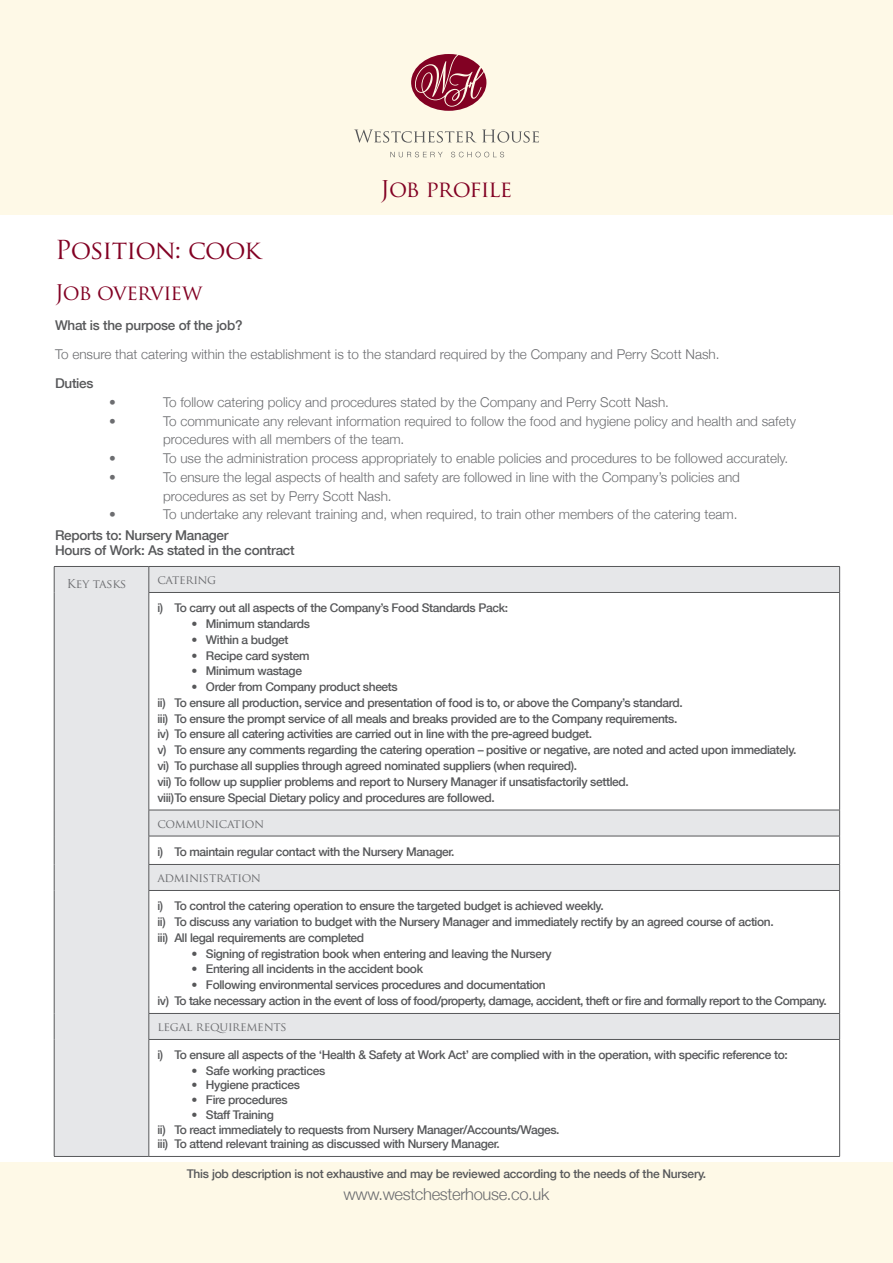
<style>
.page{position:relative;width:893px;height:1263px;background:#fff}
.page>*{position:absolute;margin:0;border:0;box-sizing:border-box;transform-origin:0 0}
.Header_Plum{font:25.5px "Trajan Pro";letter-spacing:-.035em;color:#820123}
.Header_Plum-2{font:22.5px "Trajan Pro";letter-spacing:-.04em;color:#820123}
.Header_Plum-3{font:21px "Trajan Pro";letter-spacing:-.04em;color:#820123}
.Bold_Body{font:300 16.5px "Helvetica Neue";letter-spacing:-.02em;color:#6c6d70}
.Body{font:300 13.5px "Helvetica Neue";color:#6c6d70}
.Bold_Body-2{font:500 13.5px "Helvetica Neue";letter-spacing:-.02em;color:#57585a}
.Bold_Body-3{font:500 12px "Helvetica Neue";letter-spacing:-.03em;color:#57585a}
.Body-2{font:12px "Trajan Pro";letter-spacing:-.02em;color:#6c6d70}
</style>
<div class="page">
<div style="left:0;top:1162px;width:893px;height:101px;background:#fef9e7"></div>
<div style="left:0;top:0;width:893px;height:214px;background:#fef9e7"></div>
<svg style="left:354px;top:129px;width:185px;height:14px"></svg>
<svg style="left:390px;top:152px;width:53px;height:5px"></svg>
<svg style="left:451px;top:152px;width:53px;height:5px"></svg>
<svg style="left:411px;top:54px;width:75px;height:57px"></svg>
<svg style="left:55px;top:567px;width:784px;height:589px"></svg>
<hr style="left:54px;top:566px;width:95px;height:1px;background:#57585a">
<svg style="left:54px;top:567px;width:1px;height:25px"></svg>
<hr style="left:54px;top:592px;width:1px;height:218px;background:#57585a">
<hr style="left:149px;top:593px;width:1px;height:217px;background:#57585a">
<hr style="left:839px;top:593px;width:1px;height:217px;background:#57585a">
<svg style="left:54px;top:810px;width:1px;height:80px"></svg>
<hr style="left:54px;top:890px;width:1px;height:123px;background:#57585a">
<hr style="left:149px;top:891px;width:1px;height:122px;background:#57585a">
<hr style="left:839px;top:891px;width:1px;height:122px;background:#57585a">
<svg style="left:54px;top:1013px;width:1px;height:26px"></svg>
<hr style="left:54px;top:1039px;width:1px;height:117px;background:#57585a">
<hr style="left:149px;top:1040px;width:1px;height:116px;background:#57585a">
<hr style="left:839px;top:1040px;width:1px;height:116px;background:#57585a">
<hr style="left:54px;top:1156px;width:95px;height:1px;background:#57585a">
<hr style="left:149px;top:1156px;width:691px;height:1px;background:#57585a">
<hr style="left:149px;top:566px;width:691px;height:1px;background:#57585a">
<svg style="left:149px;top:567px;width:1px;height:25px"></svg>
<svg style="left:839px;top:567px;width:1px;height:25px"></svg>
<hr style="left:149px;top:592px;width:691px;height:1px;background:#57585a">
<hr style="left:149px;top:810px;width:691px;height:1px;background:#57585a">
<hr style="left:149px;top:836px;width:691px;height:1px;background:#57585a">
<hr style="left:149px;top:864px;width:691px;height:1px;background:#57585a">
<svg style="left:149px;top:810px;width:1px;height:80px"></svg>
<svg style="left:839px;top:810px;width:1px;height:80px"></svg>
<hr style="left:149px;top:890px;width:691px;height:1px;background:#57585a">
<hr style="left:149px;top:1013px;width:691px;height:1px;background:#57585a">
<svg style="left:149px;top:1014px;width:1px;height:25px"></svg>
<svg style="left:839px;top:1014px;width:1px;height:25px"></svg>
<hr style="left:149px;top:1039px;width:691px;height:1px;background:#57585a">
<p class="Header_Plum" style="left:55px;top:233px;width:208px">Position: cook</p>
<p class="Header_Plum-2" style="left:381px;top:175px;width:133px">Job profile</p>
<p class="Header_Plum-3" style="left:55px;top:279px;width:149px">Job overview</p>
<p class="Bold_Body-2" style="left:55px;top:317px;width:189px">What is the purpose of the job?</p>
<p class="Body" style="left:55px;top:346px;width:666px">To ensure that catering within the establishment is to the standard required by the Company and Perry Scott Nash.</p>
<p class="Bold_Body-2" style="left:55px;top:375px;width:40px">Duties</p>
<p class="Body" style="left:109px;top:394px;width:8px">•</p>
<p class="Body" style="left:163px;top:394px;width:507px">To follow catering policy and procedures stated by the Company and Perry Scott Nash.</p>
<p class="Body" style="left:109px;top:413px;width:8px">•</p>
<p class="Body" style="left:163px;top:413px;width:634px">To communicate any relevant information required to follow the food and hygiene policy and health and safety</p>
<p class="Body" style="left:163px;top:431px;width:243px">procedures with all members of the team.</p>
<p class="Body" style="left:109px;top:450px;width:8px">•</p>
<p class="Body" style="left:163px;top:450px;width:627px">To use the administration process appropriately to enable policies and procedures to be followed accurately.</p>
<p class="Body" style="left:109px;top:469px;width:8px">•</p>
<p class="Body" style="left:163px;top:469px;width:578px">To ensure the legal aspects of health and safety are followed in line with the Company’s policies and</p>
<p class="Body" style="left:163px;top:488px;width:230px">procedures as set by Perry Scott Nash.</p>
<p class="Body" style="left:109px;top:506px;width:8px">•</p>
<p class="Body" style="left:163px;top:506px;width:576px">To undertake any relevant training and, when required, to train other members of the catering team.</p>
<p class="Bold_Body-2" style="left:55px;top:527px;width:175px">Reports to: Nursery Manager</p>
<p class="Bold_Body-2" style="left:55px;top:542px;width:241px">Hours of Work: As stated in the contract</p>
<p class="Body-2" style="left:67px;top:576px;width:61px">Key tasks</p>
<p class="Body-2" style="left:157px;top:572px;width:60px">catering</p>
<p class="Bold_Body-3" style="left:157px;top:601px;width:352px">i) To carry out all aspects of the Company’s Food Standards Pack:</p>
<p class="Bold_Body-3" style="left:191px;top:617px;width:120px">• Minimum standards</p>
<p class="Bold_Body-3" style="left:191px;top:632px;width:99px">• Within a budget</p>
<p class="Bold_Body-3" style="left:191px;top:648px;width:120px">• Recipe card system</p>
<p class="Bold_Body-3" style="left:191px;top:664px;width:112px">• Minimum wastage</p>
<p class="Bold_Body-3" style="left:191px;top:680px;width:208px">• Order from Company product sheets</p>
<p class="Bold_Body-3" style="left:157px;top:695px;width:527px">ii) To ensure all production, service and presentation of food is to, or above the Company’s standard.</p>
<p class="Bold_Body-3" style="left:157px;top:711px;width:521px">iii) To ensure the prompt service of all meals and breaks provided are to the Company requirements.</p>
<p class="Bold_Body-3" style="left:157px;top:727px;width:436px">iv) To ensure all catering activities are carried out in line with the pre-agreed budget.</p>
<p class="Bold_Body-3" style="left:157px;top:743px;width:641px">v) To ensure any comments regarding the catering operation – positive or negative, are noted and acted upon immediately.</p>
<p class="Bold_Body-3" style="left:157px;top:758px;width:421px">vi) To purchase all supplies through agreed nominated suppliers (when required).</p>
<p class="Bold_Body-3" style="left:157px;top:774px;width:473px">vii) To follow up supplier problems and report to Nursery Manager if unsatisfactorily settled.</p>
<p class="Bold_Body-3" style="left:157px;top:790px;width:339px">viii)To ensure Special Dietary policy and procedures are followed.</p>
<p class="Body-2" style="left:157px;top:815px;width:108px">communication</p>
<p class="Bold_Body-3" style="left:157px;top:844px;width:299px">i) To maintain regular contact with the Nursery Manager.</p>
<p class="Body-2" style="left:157px;top:870px;width:105px">administration</p>
<p class="Bold_Body-3" style="left:157px;top:899px;width:448px">i) To control the catering operation to ensure the targeted budget is achieved weekly.</p>
<p class="Bold_Body-3" style="left:157px;top:915px;width:618px">ii) To discuss any variation to budget with the Nursery Manager and immediately rectify by an agreed course of action.</p>
<p class="Bold_Body-3" style="left:157px;top:930px;width:208px">iii) All legal requirements are completed</p>
<p class="Bold_Body-3" style="left:191px;top:946px;width:362px">• Signing of registration book when entering and leaving the Nursery</p>
<p class="Bold_Body-3" style="left:191px;top:962px;width:233px">• Entering all incidents in the accident book</p>
<p class="Bold_Body-3" style="left:191px;top:978px;width:356px">• Following environmental services procedures and documentation</p>
<p class="Bold_Body-3" style="left:157px;top:993px;width:671px">iv) To take necessary action in the event of loss of food/property, damage, accident, theft or fire and formally report to the Company.</p>
<p class="Body-2" style="left:157px;top:1019px;width:131px">legal requirements</p>
<p class="Bold_Body-3" style="left:157px;top:1048px;width:632px">i) To ensure all aspects of the ‘Health &amp; Safety at Work Act’ are complied with in the operation, with specific reference to:</p>
<p class="Bold_Body-3" style="left:191px;top:1064px;width:135px">• Safe working practices</p>
<p class="Bold_Body-3" style="left:191px;top:1078px;width:110px">• Hygiene practices</p>
<p class="Bold_Body-3" style="left:191px;top:1092px;width:98px">• Fire procedures</p>
<p class="Bold_Body-3" style="left:191px;top:1108px;width:84px">• Staff Training</p>
<p class="Bold_Body-3" style="left:157px;top:1122px;width:404px">ii) To react immediately to requests from Nursery Manager/Accounts/Wages.</p>
<p class="Bold_Body-3" style="left:157px;top:1136px;width:344px">iii) To attend relevant training as discussed with Nursery Manager.</p>
<p class="Bold_Body-3" style="left:187px;top:1166px;width:521px">This job description is not exhaustive and may be reviewed according to the needs of the Nursery.</p>
<p class="Bold_Body" style="left:344px;top:1184px;width:207px">www.westchesterhouse.co.uk</p>
</div>
